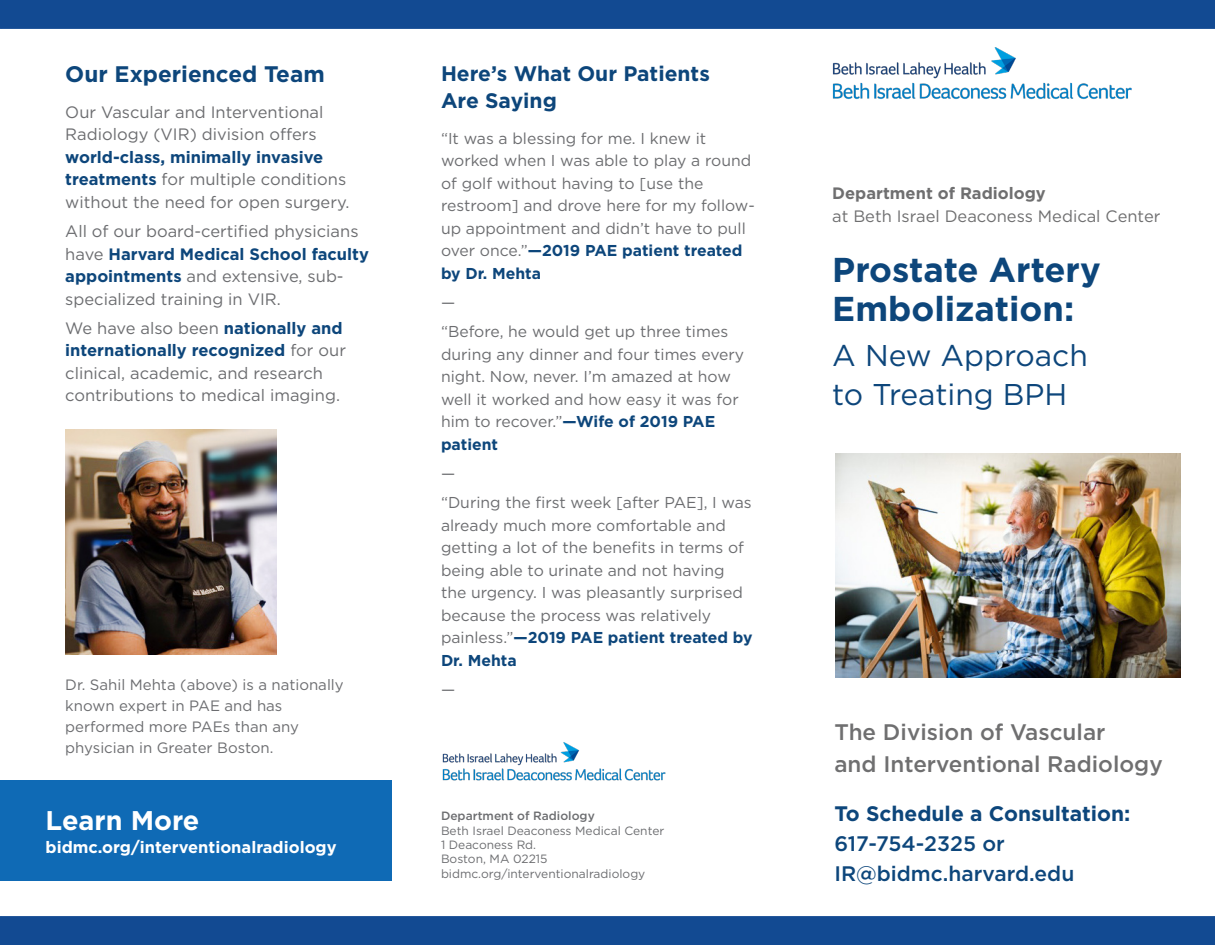
<style>
.page{position:relative;width:1215px;height:945px;background:#fff}
.page>*{position:absolute;margin:0;border:0;box-sizing:border-box;transform-origin:0 0}
.t1{font:700 34.5px/39px "Gotham";color:#0d467b}
.t2{font:30px/39px "Gotham";color:#0d467b}
.t3{font:700 27px "Gotham";color:#fff}
.t4{font:500 22.5px/31.5px "Gotham";color:#6f6f70}
.t5{font:700 22.5px "Gotham";color:#0d467b}
.t6{font:500 21px/30px "Gotham";color:#0d467b}
.t7{font:700 21px/27px "Gotham";color:#0d467b}
.t8{font:16.5px/22.5px "Gotham";color:#6c6d70}
.t9{font:16.5px/22.5px "Gotham";color:#6f6f70}
.t10{font:700 16.5px "Gotham";color:#fff}
.t11{font:15.75px/22.5px "Gotham";color:#6c6d70}
.t12{font:15px/21px "Gotham";color:#6c6d70}
.t13{font:12px "Gotham";color:#6c6d70}
.t14{font:500 12px "Gotham";color:#6c6d70}
.s1{font-weight:700;color:#0d467b}
.s2{font-weight:700}
</style>
<div class="page">
<img style="left:835px;top:454px;width:346px;height:224px">
<img style="left:832px;top:47px;width:300px;height:52px">
<div style="left:0;top:781px;width:392px;height:100px;background:#0f6ab5"></div>
<img style="left:65px;top:430px;width:211px;height:225px">
<img style="left:442px;top:742px;width:224px;height:39px">
<div style="left:1px;top:917px;width:1213px;height:27px;background:#124a92"></div>
<div style="left:0;top:916px;width:1215px;height:29px;border:2px solid #124a92"></div>
<div style="left:1px;top:1px;width:1213px;height:27px;background:#124a92"></div>
<div style="left:0;top:0;width:1215px;height:29px;border:2px solid #124a92"></div>
<p class="t5" style="left:65px;top:59px;width:261px">Our Experienced Team</p>
<p class="t8" style="left:65px;top:101px;width:286px">Our Vascular and Interventional Radiology (VIR) division offers <span class="s1">world-class, minimally invasive treatments</span> for multiple conditions without the need for open surgery.</p>
<p class="t8" style="left:65px;top:220px;width:305px">All of our board-certified physicians have <span class="s1">Harvard Medical School faculty appointments</span> and extensive, sub&shy;specialized training in VIR.</p>
<p class="t8" style="left:65px;top:317px;width:282px">We have also been <span class="s1">nationally and internationally recognized</span> for our clinical, academic, and research contributions to medical imaging.</p>
<p class="t12" style="left:65px;top:673px;width:280px">Dr. Sahil Mehta (above) is a nationally known expert in PAE and has performed more PAEs than any physician in Greater Boston.</p>
<p class="t3" style="left:46px;top:803px;width:155px">Learn More</p>
<p class="t10" style="left:46px;top:837px;width:293px">bidmc.org/interventionalradiology</p>
<p class="t7" style="left:441px;top:60px;width:270px">Here’s What Our Patients<br>Are Saying</p>
<p class="t11" style="left:441px;top:127px;width:315px">“It was a blessing for me. I knew it worked when I was able to play a round of golf without having to [use the restroom] and drove here for my follow&shy;up appointment and didn’t have to pull over once.”<span class="s1">—2019 PAE patient treated by Dr. Mehta</span></p>
<p class="t11" style="left:441px;top:291px;width:16px">—</p>
<p class="t11" style="left:441px;top:320px;width:305px">“Before, he would get up three times during any dinner and four times every night. Now, never. I’m amazed at how well it worked and how easy it was for him to recover.”<span class="s1">—Wife of 2019 PAE patient</span></p>
<p class="t11" style="left:441px;top:462px;width:16px">—</p>
<p class="t11" style="left:441px;top:491px;width:313px">“During the first week [after PAE], I was already much more comfortable and getting a lot of the benefits in terms of being able to urinate and not having the urgency. I was pleasantly surprised because the process was relatively painless.”<span class="s1">—2019 PAE patient treated by Dr. Mehta</span></p>
<p class="t11" style="left:441px;top:678px;width:16px">—</p>
<p class="t14" style="left:441px;top:808px;width:155px">Department of Radiology</p>
<p class="t13" style="left:441px;top:823px;width:225px">Beth Israel Deaconess Medical Center</p>
<p class="t13" style="left:441px;top:837px;width:97px">1 Deaconess Rd.</p>
<p class="t13" style="left:441px;top:851px;width:108px">Boston, MA 02215</p>
<p class="t13" style="left:441px;top:866px;width:206px">bidmc.org/interventionalradiology</p>
<p class="t9" style="left:832px;top:182px;width:330px"><span class="s2">Department of Radiology<br></span>at Beth Israel Deaconess Medical Center</p>
<p class="t1" style="left:832px;top:250px;width:270px">Prostate Artery<br>Embolization:</p>
<p class="t2" style="left:832px;top:335px;width:257px">A New Approach to Treating BPH</p>
<p class="t4" style="left:834px;top:716px;width:330px">The Division of Vascular<br>and Interventional Radiology</p>
<p class="t6" style="left:834px;top:799px;width:298px"><span class="s2">To Schedule a Consultation:<br></span>617-754-2325 or<br>IR@bidmc.harvard.edu</p>
</div>
